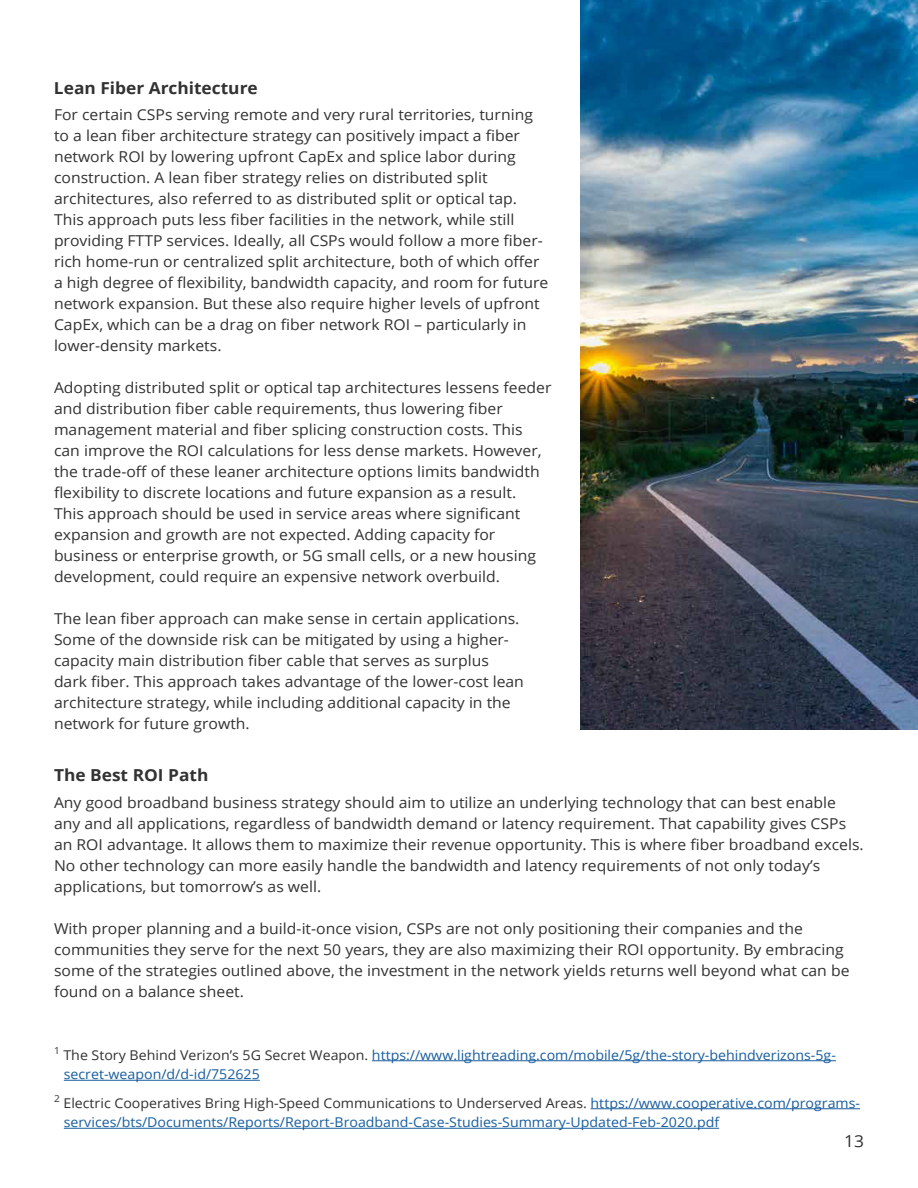
<style>
.page{position:relative;width:918px;height:1188px;background:#fff}
.page>*{position:absolute;margin:0;border:0;box-sizing:border-box;transform-origin:0 0}
.t1{font:700 16.5px "Open Sans";color:#323232;scale:1.05 1}
.t2{font:16.5px "Open Sans";color:#323232;scale:1.05 1}
.t3{font:15px/21px "Open Sans";color:#323232;scale:1.05 1}
.t4{font:13.5px "Open Sans";color:#175d9e;scale:1.05 1}
.t5{font:13.5px "Open Sans";color:#323232;scale:1.05 1}
.s1{color:#323232}
.s2{color:#175d9e}
</style>
<div class="page">
<img style="left:580px;top:0;width:338px;height:729px">
<hr style="left:372px;top:1060px;width:464px;height:1px;background:#175d9e">
<hr style="left:64px;top:1080px;width:196px;height:1px;background:#175d9e">
<hr style="left:591px;top:1108px;width:269px;height:1px;background:#175d9e">
<hr style="left:64px;top:1128px;width:655px;height:1px;background:#175d9e">
<p class="t1" style="left:54px;top:76px;width:196px">Lean Fiber Architecture</p>
<p class="t3" style="left:54px;top:104px;width:472px">For certain CSPs serving remote and very rural territories, turning to a lean fiber architecture strategy can positively impact a fiber network ROI by lowering upfront CapEx and splice labor during construction. A lean fiber strategy relies on distributed split architectures, also referred to as distributed split or optical tap.<br>This approach puts less fiber facilities in the network, while still providing FTTP services. Ideally, all CSPs would follow a more fiber&shy;rich home-run or centralized split architecture, both of which offer a high degree of flexibility, bandwidth capacity, and room for future network expansion. But these also require higher levels of upfront CapEx, which can be a drag on fiber network ROI – particularly in lower-density markets.</p>
<p class="t3" style="left:54px;top:377px;width:475px">Adopting distributed split or optical tap architectures lessens feeder and distribution fiber cable requirements, thus lowering fiber management material and fiber splicing construction costs. This can improve the ROI calculations for less dense markets. However, the trade-off of these leaner architecture options limits bandwidth flexibility to discrete locations and future expansion as a result.<br>This approach should be used in service areas where significant expansion and growth are not expected. Adding capacity for business or enterprise growth, or 5G small cells, or a new housing development, could require an expensive network overbuild.</p>
<p class="t3" style="left:54px;top:608px;width:449px">The lean fiber approach can make sense in certain applications.<br>Some of the downside risk can be mitigated by using a higher&shy;capacity main distribution fiber cable that serves as surplus dark fiber. This approach takes advantage of the lower-cost lean architecture strategy, while including additional capacity in the network for future growth.</p>
<p class="t1" style="left:54px;top:764px;width:149px">The Best ROI Path</p>
<p class="t3" style="left:54px;top:791px;width:773px">Any good broadband business strategy should aim to utilize an underlying technology that can best enable any and all applications, regardless of bandwidth demand or latency requirement. That capability gives CSPs an ROI advantage. It allows them to maximize their revenue opportunity. This is where fiber broadband excels.<br>No other technology can more easily handle the bandwidth and latency requirements of not only today’s applications, but tomorrow’s as well.</p>
<p class="t3" style="left:54px;top:917px;width:759px">With proper planning and a build-it-once vision, CSPs are not only positioning their companies and the communities they serve for the next 50 years, they are also maximizing their ROI opportunity. By embracing some of the strategies outlined above, the investment in the network yields returns well beyond what can be found on a balance sheet.</p>
<p class="t4" style="left:54px;top:1046px;width:746px"><sup>1</sup> <span class="s1">The Story Behind Verizon’s 5G Secret Weapon.</span> https://www.lightreading.com/mobile/5g/the-story-behindverizons-5g-</p>
<p class="t4" style="left:64px;top:1065px;width:188px">secret-weapon/d/d-id/752625</p>
<p class="t5" style="left:54px;top:1094px;width:769px"><sup>2</sup> Electric Cooperatives Bring High-Speed Communications to Underserved Areas. <span class="s2">https://www.cooperative.com/programs-</span></p>
<p class="t4" style="left:64px;top:1113px;width:626px">services/bts/Documents/Reports/Report-Broadband-Case-Studies-Summary-Updated-Feb-2020.pdf</p>
<p class="t2" style="left:844px;top:1129px;width:20px">13</p>
</div>
